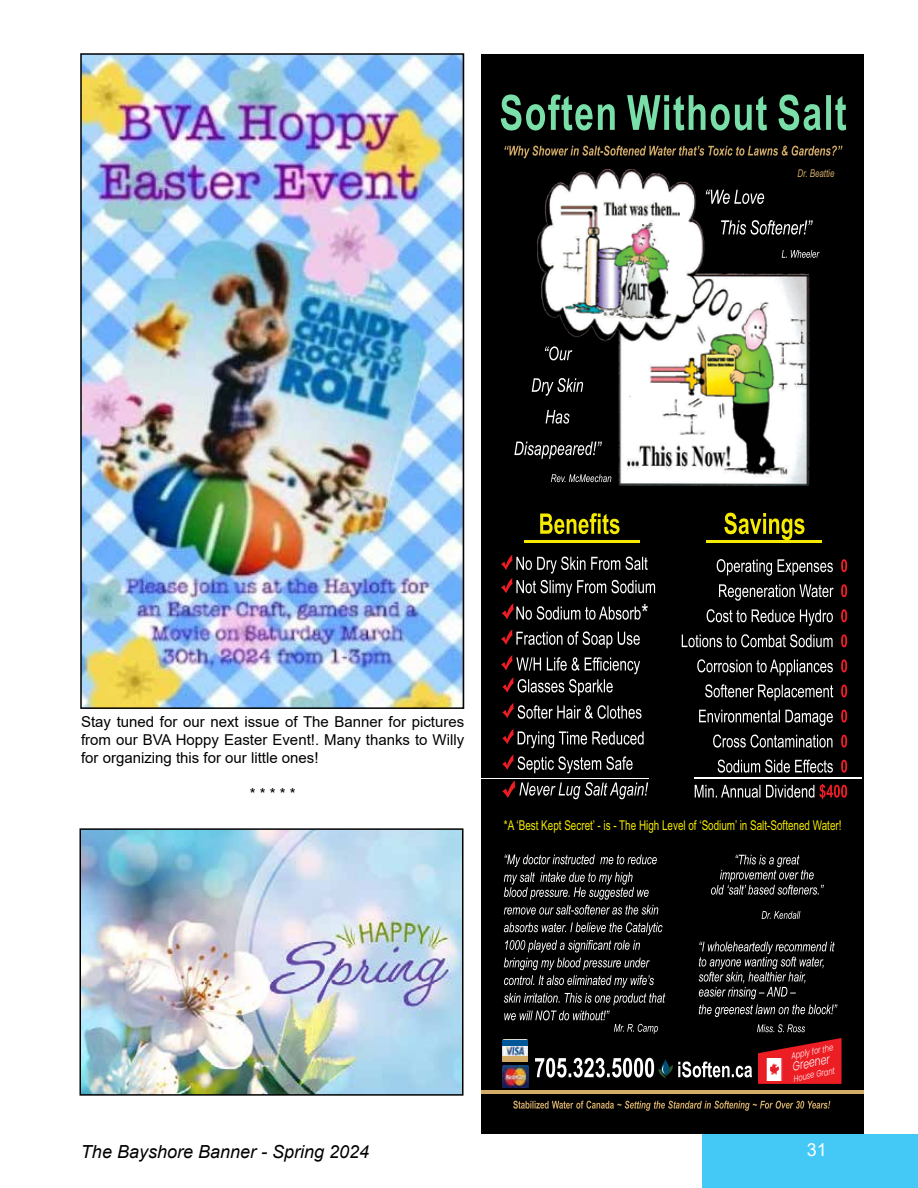
<style>
.page{position:relative;width:918px;height:1188px;background:#fff}
.page>*{position:absolute;margin:0;border:0;box-sizing:border-box;transform-origin:0 0}
.t1{font:24.9px "Arial";color:#fff;scale:.73 1}
.t2{font:italic 18px "Arial";color:#000}
.t3{font:18px "Arial";color:#fff}
.t4{font:15px/18px "Arial";color:#000;text-align:justify}
.t5{font:13.5px "Arial";color:#f6eb00;scale:.73 1}
.t6{font:italic 300 12.75px "Poppins";color:#fff;scale:.75 1}
.t7{font:italic 10.8px "Arial";color:#d2ab67;scale:.73 1}
.t8{font:italic 300 9px "Poppins";color:#fff;scale:.75 1}
</style>
<div class="page">
<div style="left:702px;top:1134px;width:216px;height:54px;background:#44c8f5"></div>
<div style="left:482px;top:54px;width:382px;height:1080px;background:#000001"></div>
<svg style="left:501px;top:94px;width:345px;height:37px"></svg>
<svg style="left:540px;top:513px;width:80px;height:21px"></svg>
<hr style="left:524px;top:540px;width:116px;height:3px;background:#f6eb00">
<svg style="left:501px;top:629px;width:139px;height:19px"></svg>
<svg style="left:501px;top:555px;width:154px;height:42px"></svg>
<svg style="left:502px;top:604px;width:139px;height:16px"></svg>
<svg style="left:502px;top:703px;width:140px;height:16px"></svg>
<svg style="left:501px;top:655px;width:139px;height:41px"></svg>
<svg style="left:502px;top:755px;width:131px;height:18px"></svg>
<svg style="left:502px;top:729px;width:142px;height:19px"></svg>
<hr style="left:482px;top:778px;width:167px;height:1px;background:#fff">
<svg style="left:502px;top:781px;width:146px;height:18px"></svg>
<svg style="left:682px;top:559px;width:165px;height:240px"></svg>
<img style="left:538px;top:169px;width:272px;height:317px">
<svg style="left:782px;top:250px;width:38px;height:8px"></svg>
<svg style="left:551px;top:474px;width:60px;height:8px"></svg>
<hr style="left:694px;top:778px;width:168px;height:1px;background:#fff">
<hr style="left:482px;top:1090px;width:382px;height:4px;background:#d2ab67">
<svg style="left:513px;top:1101px;width:317px;height:10px"></svg>
<svg style="left:514px;top:346px;width:88px;height:113px"></svg>
<svg style="left:706px;top:189px;width:107px;height:46px"></svg>
<svg style="left:504px;top:854px;width:161px;height:180px"></svg>
<svg style="left:504px;top:146px;width:338px;height:12px"></svg>
<svg style="left:711px;top:855px;width:113px;height:40px"></svg>
<svg style="left:762px;top:911px;width:38px;height:8px"></svg>
<svg style="left:699px;top:942px;width:139px;height:75px"></svg>
<svg style="left:757px;top:1024px;width:48px;height:8px"></svg>
<img style="left:502px;top:1065px;width:26px;height:22px">
<img style="left:502px;top:1046px;width:26px;height:10px">
<div style="left:502px;top:1056px;width:26px;height:6px;background:#d2ab67"></div>
<div style="left:502px;top:1040px;width:26px;height:6px;background:#00579a"></div>
<svg style="left:758px;top:1038px;width:84px;height:46px"></svg>
<img style="left:759px;top:1058px;width:30px;height:23px">
<svg style="left:724px;top:513px;width:81px;height:27px"></svg>
<hr style="left:707px;top:540px;width:115px;height:3px;background:#f6eb00">
<svg style="left:535px;top:1058px;width:217px;height:21px"></svg>
<img style="left:83px;top:56px;width:378px;height:650px">
<div style="left:80px;top:53px;width:384px;height:656px;border:2px solid #000"></div>
<img style="left:83px;top:831px;width:378px;height:262px">
<div style="left:80px;top:828px;width:384px;height:268px;border:2px solid #000"></div>
<p class="t7" style="left:797px;top:166px;width:52px">Dr. Beattie</p>
<h1 class="t1" style="left:641px;top:596px;width:11px">*</h1>
<p class="t4" style="left:81px;top:713px;width:385px">Stay tuned for our next issue of The Banner for pictures from our BVA Hoppy Easter Event!. Many thanks to Willy for organizing this for our little ones!</p>
<p class="t4" style="left:250px;top:785px;width:47px">* * * * *</p>
<p class="t5" style="left:504px;top:816px;width:464px">*A ‘Best Kept Secret’ - is - The High Level of ‘Sodium’ in Salt-Softened Water!</p>
<p class="t8" style="left:790px;top:1050px;width:58px;rotate:-11deg">Apply for the</p>
<p class="t6" style="left:791px;top:1059px;width:52px;rotate:-11deg">Greener</p>
<p class="t8" style="left:793px;top:1073px;width:57px;rotate:-11deg">House Grant</p>
<p class="t2" style="left:81px;top:1140px;width:290px">The Bayshore Banner - Spring 2024</p>
<p class="t3" style="left:807px;top:1137px;width:22px">31</p>
</div>
